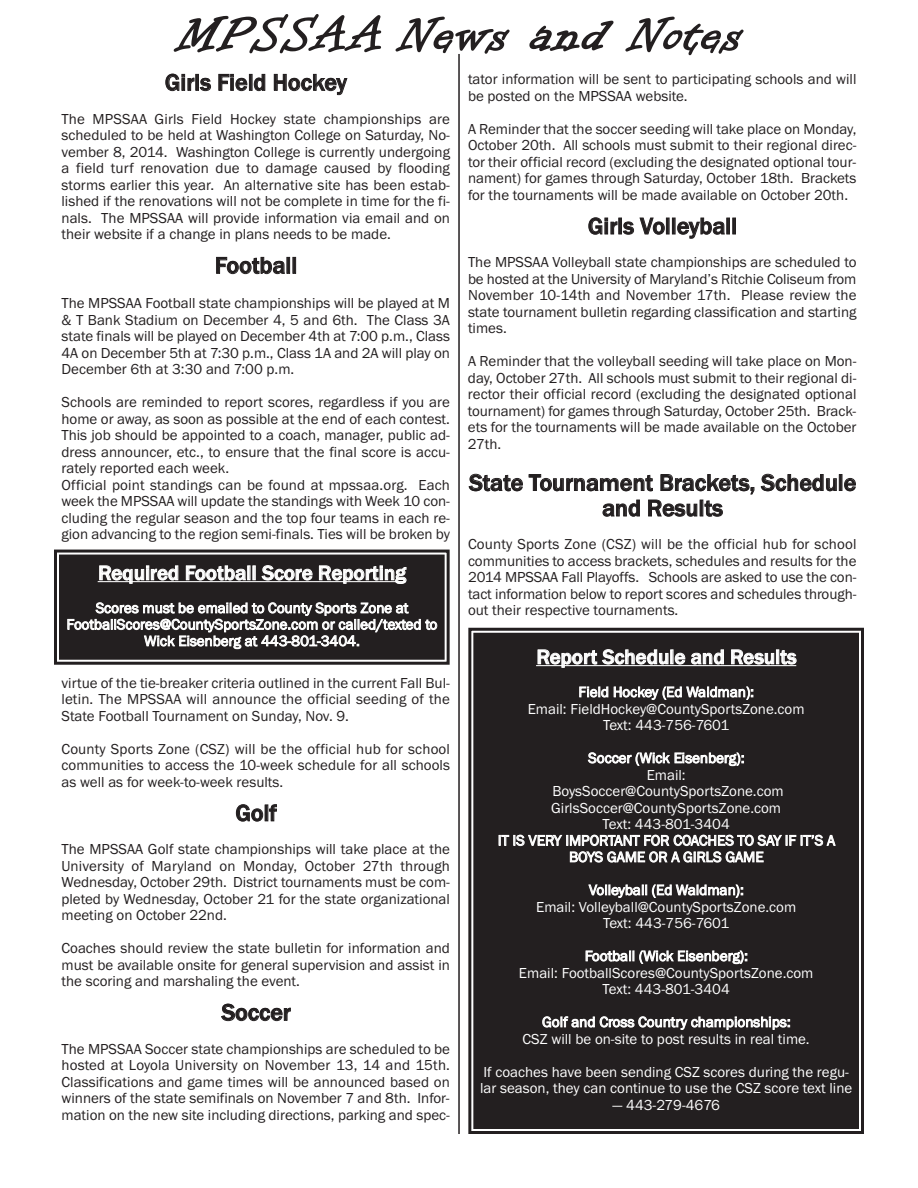
<style>
.page{position:relative;width:918px;height:1188px;background:#fff}
.page>*{position:absolute;margin:0;border:0;box-sizing:border-box;transform-origin:0 0}
.t1{font:54px "Informal Roman";letter-spacing:.05em;color:#231f20}
.t2{font:500 24px/25.5px "Franklin Gothic";color:#231f20;text-align:center}
.t3{font:500 21px "Franklin Gothic";color:#fff}
.t4{font:15px/16.5px "Franklin Gothic";color:#231f20;text-align:justify}
.t5{font:15px/16.5px "Franklin Gothic";color:#fff;text-align:center}
</style>
<div class="page">
<hr style="left:458px;top:54px;width:2px;height:1080px;background:#231f20">
<div style="left:60px;top:556px;width:384px;height:103px;background:#231f20"></div>
<div style="left:54px;top:550px;width:396px;height:115px;border:3px solid #231f20"></div>
<div style="left:59px;top:555px;width:386px;height:105px;border:1px solid #231f20"></div>
<hr style="left:98px;top:581px;width:308px;height:1px;background:#fff">
<div style="left:474px;top:634px;width:384px;height:494px;background:#231f20"></div>
<div style="left:468px;top:628px;width:396px;height:506px;border:3px solid #231f20"></div>
<hr style="left:536px;top:665px;width:260px;height:1px;background:#fff">
<h1 class="t1" style="left:178px;top:0;width:565px">MPSSAA News and Notes</h1>
<h2 class="t2" style="left:165px;top:69px;width:183px">Girls Field Hockey</h2>
<p class="t4" style="left:61px;top:110px;width:390px">The MPSSAA Girls Field Hockey state championships are scheduled to be held at Washington College on Saturday, No&shy;vember 8, 2014. Washington College is currently undergoing a field turf renovation due to damage caused by flooding storms earlier this year. An alternative site has been estab&shy;lished if the renovations will not be complete in time for the fi&shy;nals. The MPSSAA will provide information via email and on their website if a change in plans needs to be made.</p>
<h2 class="t2" style="left:215px;top:252px;width:84px">Football</h2>
<p class="t4" style="left:62px;top:295px;width:390px">The MPSSAA Football state championships will be played at M &amp; T Bank Stadium on December 4, 5 and 6th. The Class 3A state finals will be played on December 4th at 7:00 p.m., Class 4A on December 5th at 7:30 p.m., Class 1A and 2A will play on December 6th at 3:30 and 7:00 p.m.</p>
<p class="t4" style="left:61px;top:394px;width:390px;text-align:left">Schools are reminded to report scores, regardless if you are home or away, as soon as possible at the end of each contest.<br>This job should be appointed to a coach, manager, public ad&shy;dress announcer, etc., to ensure that the final score is accu&shy;rately reported each week.<br>Official point standings can be found at mpssaa.org. Each week the MPSSAA will update the standings with Week 10 con&shy;cluding the regular season and the top four teams in each re&shy;gion advancing to the region semi-finals. Ties will be broken by</p>
<h3 class="t3" style="left:98px;top:560px;width:309px">Required Football Score Reporting</h3>
<p class="t5" style="left:67px;top:599px;width:372px">Scores must be emailed to County Sports Zone at<br>FootballScores@CountySportsZone.com or called/texted to<br>Wick Eisenberg at 443-801-3404.</p>
<p class="t4" style="left:61px;top:674px;width:390px">virtue of the tie-breaker criteria outlined in the current Fall Bul&shy;letin. The MPSSAA will announce the official seeding of the State Football Tournament on Sunday, Nov. 9.</p>
<p class="t4" style="left:61px;top:740px;width:390px">County Sports Zone (CSZ) will be the official hub for school communities to access the 10-week schedule for all schools as well as for week-to-week results.</p>
<h2 class="t2" style="left:235px;top:800px;width:43px">Golf</h2>
<p class="t4" style="left:61px;top:841px;width:390px">The MPSSAA Golf state championships will take place at the University of Maryland on Monday, October 27th through Wednesday, October 29th. District tournaments must be com&shy;pleted by Wednesday, October 21 for the state organizational meeting on October 22nd.</p>
<p class="t4" style="left:62px;top:940px;width:390px">Coaches should review the state bulletin for information and must be available onsite for general supervision and assist in the scoring and marshaling the event.</p>
<h2 class="t2" style="left:222px;top:999px;width:71px">Soccer</h2>
<p class="t4" style="left:62px;top:1040px;width:390px">The MPSSAA Soccer state championships are scheduled to be hosted at Loyola University on November 13, 14 and 15th.<br>Classifications and game times will be announced based on winners of the state semifinals on November 7 and 8th. Infor&shy;mation on the new site including directions, parking and spec-</p>
<p class="t4" style="left:468px;top:71px;width:390px">tator information will be sent to participating schools and will be posted on the MPSSAA website.</p>
<p class="t4" style="left:468px;top:121px;width:390px">A Reminder that the soccer seeding will take place on Monday, October 20th. All schools must submit to their regional direc&shy;tor their official record (excluding the designated optional tour&shy;nament) for games through Saturday, October 18th. Brackets for the tournaments will be made available on October 20th.</p>
<h2 class="t2" style="left:588px;top:213px;width:151px">Girls Volleyball</h2>
<p class="t4" style="left:468px;top:254px;width:390px">The MPSSAA Volleyball state championships are scheduled to be hosted at the University of Maryland’s Ritchie Coliseum from November 10-14th and November 17th. Please review the state tournament bulletin regarding classification and starting times.</p>
<p class="t4" style="left:468px;top:353px;width:390px">A Reminder that the volleyball seeding will take place on Mon&shy;day, October 27th. All schools must submit to their regional di&shy;rector their official record (excluding the designated optional tournament) for games through Saturday, October 25th. Brack&shy;ets for the tournaments will be made available on the October 27th.</p>
<h2 class="t2" style="left:469px;top:469px;width:389px">State Tournament Brackets, Schedule and Results</h2>
<p class="t4" style="left:468px;top:536px;width:390px">County Sports Zone (CSZ) will be the official hub for school communities to access brackets, schedules and results for the 2014 MPSSAA Fall Playoffs. Schools are asked to use the con&shy;tact information below to report scores and schedules through&shy;out their respective tournaments.</p>
<h3 class="t3" style="left:537px;top:644px;width:262px">Report Schedule and Results</h3>
<p class="t5" style="left:528px;top:683px;width:278px">Field Hockey (Ed Waldman):<br>Email: FieldHockey@CountySportsZone.com<br>Text: 443-756-7601</p>
<p class="t5" style="left:498px;top:749px;width:339px">Soccer (Wick Eisenberg):<br>Email:<br>BoysSoccer@CountySportsZone.com<br>GirlsSoccer@CountySportsZone.com<br>Text: 443-801-3404<br>IT IS VERY IMPORTANT FOR COACHES TO SAY IF IT’S A<br>BOYS GAME OR A GIRLS GAME</p>
<p class="t5" style="left:536px;top:881px;width:262px">Volleyball (Ed Waldman):<br>Email: Volleyball@CountySportsZone.com<br>Text: 443-756-7601</p>
<p class="t5" style="left:519px;top:947px;width:296px">Football (Wick Eisenberg):<br>Email: FootballScores@CountySportsZone.com<br>Text: 443-801-3404</p>
<p class="t5" style="left:523px;top:1013px;width:289px">Golf and Cross Country championships:<br>CSZ will be on-site to post results in real time.</p>
<p class="t5" style="left:480px;top:1063px;width:374px;text-align:left">If coaches have been sending CSZ scores during the regu&shy;lar season, they can continue to use the CSZ score text line</p>
<p class="t5" style="left:612px;top:1096px;width:109px">— 443-279-4676</p>
</div>
